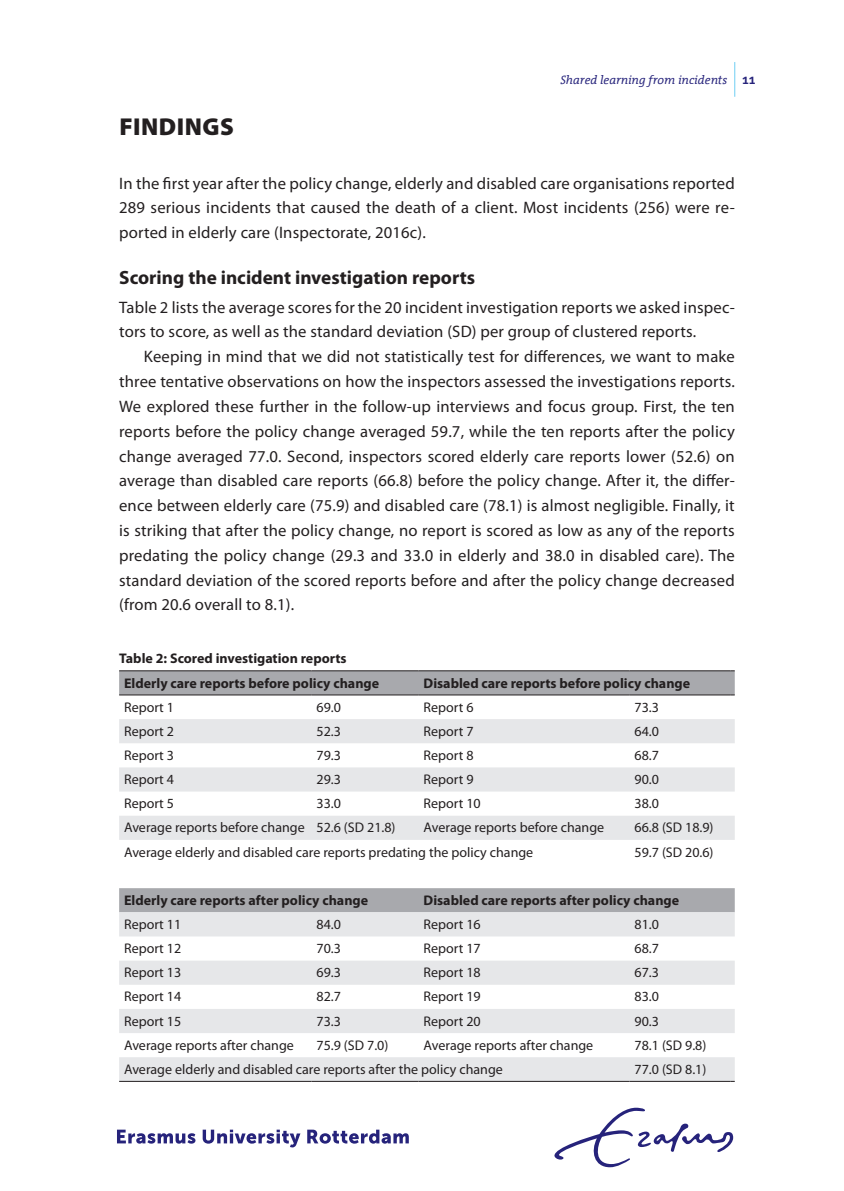
<style>
.page{position:relative;width:844px;height:1191px;background:#fff}
.page>*{position:absolute;margin:0;border:0;box-sizing:border-box;transform-origin:0 0}
.t1{font:900 24.5px "Myriad Pro";letter-spacing:.02em;color:#231f20}
.t2{font:700 19.25px "Myriad Pro";color:#231f20}
.t3{font:16.62px/24.8px "Myriad Pro";letter-spacing:.01em;color:#231f20;text-align:justify}
.t4{font:14px "Myriad Pro";color:#231f20}
.t5{font:700 14px/24.2px "Myriad Pro";color:#231f20}
.t6{font:italic 12.25px "The Serif Office";color:#26237b}
.s1{font-weight:700;font-style:normal}
</style>
<div class="page">
<div style="left:119px;top:671px;width:615px;height:23px;background:#a8a9ad"></div>
<svg style="left:119px;top:719px;width:615px;height:362px;fill:#e6e7e9"></svg>
<hr style="left:119px;top:670px;width:192px;height:1px;background:#231f20">
<hr style="left:311px;top:670px;width:107px;height:1px;background:#231f20">
<hr style="left:418px;top:670px;width:211px;height:1px;background:#231f20">
<hr style="left:629px;top:670px;width:101px;height:1px;background:#231f20">
<hr style="left:119px;top:694px;width:192px;height:1px;background:#231f20">
<hr style="left:311px;top:694px;width:107px;height:1px;background:#231f20">
<hr style="left:418px;top:694px;width:211px;height:1px;background:#231f20">
<hr style="left:629px;top:694px;width:101px;height:1px;background:#231f20">
<hr style="left:119px;top:1081px;width:192px;height:1px;background:#231f20">
<hr style="left:311px;top:1081px;width:107px;height:1px;background:#231f20">
<hr style="left:418px;top:1081px;width:211px;height:1px;background:#231f20">
<hr style="left:629px;top:1081px;width:101px;height:1px;background:#231f20">
<svg style="left:117px;top:1129px;width:78px;height:14px"></svg>
<svg style="left:203px;top:1129px;width:97px;height:18px"></svg>
<svg style="left:307px;top:1129px;width:101px;height:14px"></svg>
<svg style="left:554px;top:1107px;width:179px;height:60px"></svg>
<hr style="left:734px;top:62px;width:1px;height:35px;background:#6fcef4">
<h1 class="t1" style="left:119px;top:111px;width:116px">FINDINGS</h1>
<p class="t6" style="left:560px;top:73px;width:197px">Shared learning from incidents <span class="s1">11</span></p>
<p class="t3" style="left:119px;top:170px;width:617px">In the first year after the policy change, elderly and disabled care organisations reported 289 serious incidents that caused the death of a client. Most incidents (256) were re&shy;ported in elderly care (Inspectorate, 2016c).</p>
<p class="t2" style="left:119px;top:265px;width:357px">Scoring the incident investigation reports</p>
<p class="t3" style="left:119px;top:294px;width:617px">Table 2 lists the average scores for the 20 incident investigation reports we asked inspec&shy;tors to score, as well as the standard deviation (SD) per group of clustered reports.</p>
<p class="t3" style="left:119px;top:344px;width:617px;text-indent:25px">Keeping in mind that we did not statistically test for differences, we want to make three tentative observations on how the inspectors assessed the investigations reports.<br>We explored these further in the follow-up interviews and focus group. First, the ten reports before the policy change averaged 59.7, while the ten reports after the policy change averaged 77.0. Second, inspectors scored elderly care reports lower (52.6) on average than disabled care reports (66.8) before the policy change. After it, the differ&shy;ence between elderly care (75.9) and disabled care (78.1) is almost negligible. Finally, it is striking that after the policy change, no report is scored as low as any of the reports predating the policy change (29.3 and 33.0 in elderly and 38.0 in disabled care). The standard deviation of the scored reports before and after the policy change decreased (from 20.6 overall to 8.1).</p>
<p class="t5" style="left:124px;top:646px;width:256px;text-indent:-5px">Table 2: Scored investigation reports<br>Elderly care reports before policy change</p>
<p class="t5" style="left:423px;top:670px;width:268px">Disabled care reports before policy change</p>
<p class="t4" style="left:124px;top:698px;width:51px">Report 1</p>
<p class="t4" style="left:316px;top:698px;width:26px">69.0</p>
<p class="t4" style="left:423px;top:698px;width:51px">Report 6</p>
<p class="t4" style="left:634px;top:698px;width:26px">73.3</p>
<p class="t4" style="left:124px;top:722px;width:51px">Report 2</p>
<p class="t4" style="left:316px;top:722px;width:26px">52.3</p>
<p class="t4" style="left:423px;top:722px;width:51px">Report 7</p>
<p class="t4" style="left:634px;top:722px;width:26px">64.0</p>
<p class="t4" style="left:124px;top:746px;width:51px">Report 3</p>
<p class="t4" style="left:316px;top:746px;width:26px">79.3</p>
<p class="t4" style="left:423px;top:746px;width:51px">Report 8</p>
<p class="t4" style="left:634px;top:746px;width:26px">68.7</p>
<p class="t4" style="left:124px;top:770px;width:51px">Report 4</p>
<p class="t4" style="left:316px;top:770px;width:26px">29.3</p>
<p class="t4" style="left:423px;top:770px;width:51px">Report 9</p>
<p class="t4" style="left:634px;top:770px;width:26px">90.0</p>
<p class="t4" style="left:124px;top:795px;width:51px">Report 5</p>
<p class="t4" style="left:316px;top:795px;width:26px">33.0</p>
<p class="t4" style="left:423px;top:795px;width:59px">Report 10</p>
<p class="t4" style="left:634px;top:795px;width:26px">38.0</p>
<p class="t4" style="left:124px;top:819px;width:273px">Average reports before change 52.6 (SD 21.8)</p>
<p class="t4" style="left:423px;top:819px;width:182px">Average reports before change</p>
<p class="t4" style="left:634px;top:819px;width:81px">66.8 (SD 18.9)</p>
<p class="t4" style="left:124px;top:843px;width:410px">Average elderly and disabled care reports predating the policy change</p>
<p class="t4" style="left:634px;top:843px;width:81px">59.7 (SD 20.6)</p>
<p class="t5" style="left:124px;top:887px;width:245px">Elderly care reports after policy change</p>
<p class="t5" style="left:423px;top:887px;width:257px">Disabled care reports after policy change</p>
<p class="t4" style="left:124px;top:915px;width:59px">Report 11</p>
<p class="t4" style="left:316px;top:915px;width:26px">84.0</p>
<p class="t4" style="left:423px;top:915px;width:59px">Report 16</p>
<p class="t4" style="left:634px;top:915px;width:26px">81.0</p>
<p class="t4" style="left:124px;top:939px;width:59px">Report 12</p>
<p class="t4" style="left:316px;top:939px;width:26px">70.3</p>
<p class="t4" style="left:423px;top:939px;width:59px">Report 17</p>
<p class="t4" style="left:634px;top:939px;width:26px">68.7</p>
<p class="t4" style="left:124px;top:964px;width:59px">Report 13</p>
<p class="t4" style="left:316px;top:964px;width:26px">69.3</p>
<p class="t4" style="left:423px;top:964px;width:59px">Report 18</p>
<p class="t4" style="left:634px;top:964px;width:26px">67.3</p>
<p class="t4" style="left:124px;top:988px;width:59px">Report 14</p>
<p class="t4" style="left:316px;top:988px;width:26px">82.7</p>
<p class="t4" style="left:423px;top:988px;width:59px">Report 19</p>
<p class="t4" style="left:634px;top:988px;width:26px">83.0</p>
<p class="t4" style="left:124px;top:1012px;width:59px">Report 15</p>
<p class="t4" style="left:316px;top:1012px;width:26px">73.3</p>
<p class="t4" style="left:423px;top:1012px;width:59px">Report 20</p>
<p class="t4" style="left:634px;top:1012px;width:26px">90.3</p>
<p class="t4" style="left:124px;top:1036px;width:171px">Average reports after change</p>
<p class="t4" style="left:316px;top:1036px;width:73px">75.9 (SD 7.0)</p>
<p class="t4" style="left:423px;top:1036px;width:171px">Average reports after change</p>
<p class="t4" style="left:634px;top:1036px;width:73px">78.1 (SD 9.8)</p>
<p class="t4" style="left:124px;top:1060px;width:380px">Average elderly and disabled care reports after the policy change</p>
<p class="t4" style="left:634px;top:1060px;width:73px">77.0 (SD 8.1)</p>
</div>
